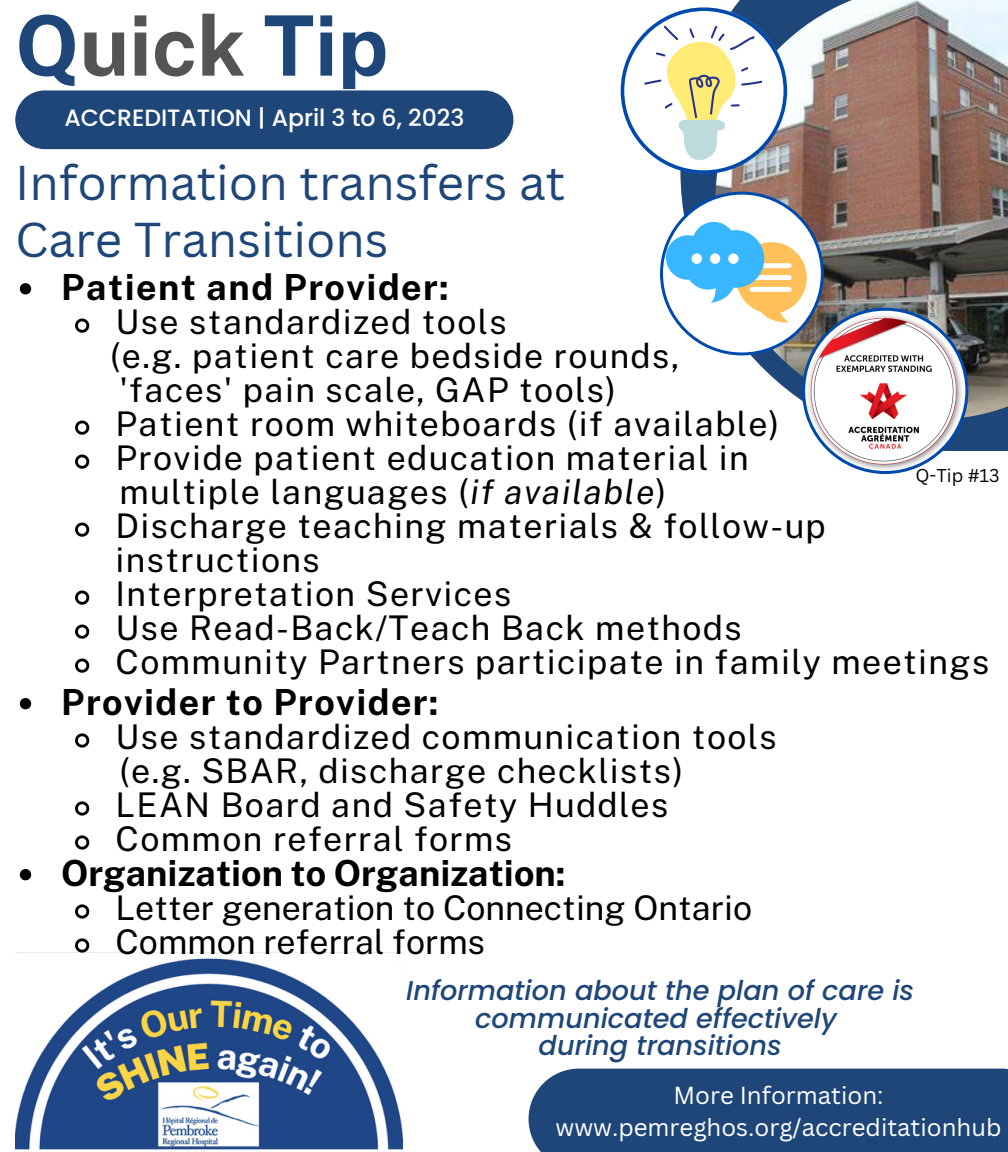
<style>
.page{position:relative;width:1008px;height:1152px;background:#fff}
.page>*{position:absolute;margin:0;border:0;box-sizing:border-box;transform-origin:0 0}
.t1{font:700 83.2px "Public Sans";color:#1f4678}
.t2{font:47.6px/56.8px "Canva Sans";color:#1f4678}
.t3{font:700 36px "Public Sans";letter-spacing:.04em;color:#000}
.t4{font:700 36px "Public Sans";color:#000}
.t5{font:34px/34px "Public Sans";letter-spacing:.04em;color:#000}
.t6{font:34px/34px "Public Sans";color:#000}
.t7{font:italic 500 27.2px/27.2px "Poppins";color:#1f4678;text-align:center}
.t8{font:24px/32px "Canva Sans";color:#fff;text-align:center}
.t9{font:500 23.6px "Poppins";color:#fff}
.t10{font:18px "Canva Sans";color:#000}
.s1{color:#545454}
.s2{font-style:italic}
</style>
<div class="page">
<div style="left:15px;top:90px;width:498px;height:59px;background:#1f4678"></div>
<img style="left:15px;top:958px;width:387px;height:192px">
<div style="left:529px;top:1069px;width:479px;height:83px;background:#1f4678"></div>
<img style="left:715px;top:0;width:293px;height:420px">
<svg style="left:621px;top:7px;width:166px;height:167px"></svg>
<svg style="left:20px;top:698px;width:11px;height:11px"></svg>
<svg style="left:75px;top:733px;width:15px;height:15px"></svg>
<svg style="left:75px;top:801px;width:15px;height:15px"></svg>
<svg style="left:75px;top:835px;width:15px;height:15px"></svg>
<svg style="left:660px;top:192px;width:308px;height:282px"></svg>
<div style="left:692px;top:253px;width:10px;height:11px;background:#fff;border-radius:50%"></div>
<div style="left:710px;top:253px;width:10px;height:11px;background:#fff;border-radius:50%"></div>
<div style="left:728px;top:253px;width:11px;height:11px;background:#fff;border-radius:50%"></div>
<svg style="left:20px;top:283px;width:11px;height:11px"></svg>
<svg style="left:75px;top:318px;width:15px;height:15px"></svg>
<svg style="left:75px;top:420px;width:15px;height:15px"></svg>
<svg style="left:75px;top:454px;width:15px;height:15px"></svg>
<svg style="left:75px;top:522px;width:15px;height:15px"></svg>
<svg style="left:75px;top:590px;width:15px;height:15px"></svg>
<svg style="left:75px;top:624px;width:15px;height:15px"></svg>
<svg style="left:75px;top:658px;width:15px;height:15px"></svg>
<svg style="left:20px;top:869px;width:11px;height:11px"></svg>
<svg style="left:75px;top:904px;width:15px;height:15px"></svg>
<svg style="left:73px;top:938px;width:18px;height:15px"></svg>
<h1 class="t1" style="left:15px;top:-3px;width:374px">Q<span class="s1">uick</span> Tip</h1>
<p class="t9" style="left:64px;top:102px;width:401px">ACCREDITATION | April 3 to 6, 2023</p>
<h2 class="t2" style="left:15px;top:153px;width:551px">Information transfers at<br>Care Transitions</h2>
<p class="t3" style="left:61px;top:266px;width:389px">Patient and Provider:</p>
<p class="t5" style="left:116px;top:305px;width:393px">Use standardized tools</p>
<p class="t5" style="left:110px;top:339px;width:570px">(e.g. patient care bedside rounds, 'faces' pain scale, GAP tools)</p>
<p class="t5" style="left:116px;top:407px;width:665px">Patient room whiteboards (if available)<br>Provide patient education material in</p>
<p class="t5" style="left:116px;top:509px;width:875px">Discharge teaching materials &amp; follow-up instructions<br>Interpretation Services<br>Use Read-Back/Teach Back methods<br>Community Partners participate in family meetings</p>
<p class="t10" style="left:915px;top:462px;width:86px">Q-Tip #13</p>
<p class="t5" style="left:120px;top:475px;width:548px">multiple languages (<span class="s2">if available</span>)</p>
<p class="t3" style="left:61px;top:681px;width:379px">Provider to Provider:</p>
<p class="t5" style="left:116px;top:703px;width:663px;line-height:68px">Use standardized communication tools<br>LEAN Board and Safety Huddles</p>
<p class="t5" style="left:116px;top:822px;width:398px">Common referral forms</p>
<p class="t5" style="left:120px;top:754px;width:565px">(e.g. SBAR, discharge checklists)</p>
<p class="t4" style="left:61px;top:852px;width:506px">Organization to Organization:</p>
<p class="t6" style="left:116px;top:891px;width:638px">Letter generation to Connecting Ontario<br>Common referral forms</p>
<p class="t7" style="left:406px;top:977px;width:509px">Information about the plan of care is communicated effectively<br>during transitions</p>
<p class="t8" style="left:556px;top:1079px;width:448px">More Information: www.pemreghos.org/accreditationhub</p>
</div>
